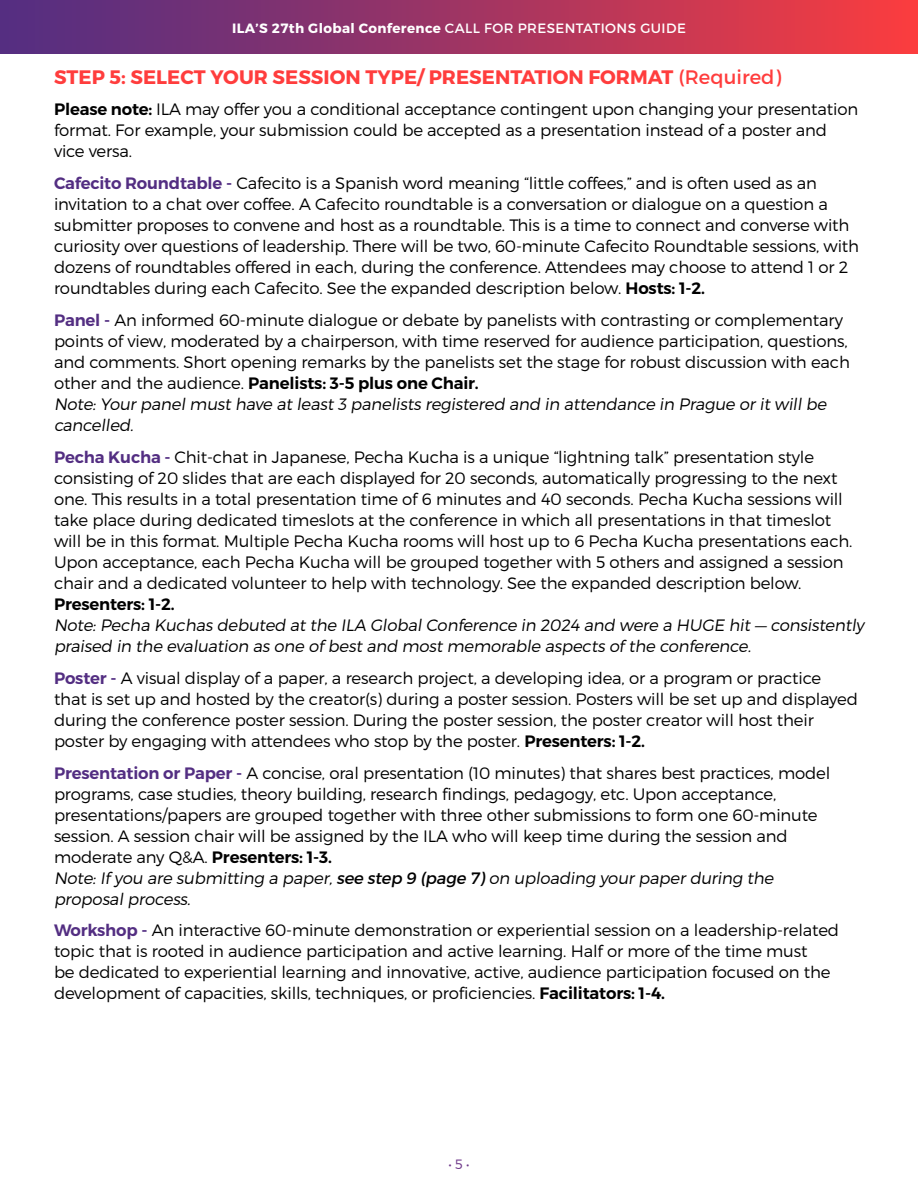
<style>
.page{position:relative;width:918px;height:1188px;background:#fff}
.page>*{position:absolute;margin:0;border:0;box-sizing:border-box;transform-origin:0 0}
.t1{font:19.5px "Trueno Bd";color:#ff3d3d}
.t2{font:16.5px/21px "Trueno Lt";letter-spacing:-.01em;color:#000}
.t3{font:16.5px/21px "Trueno Lt It";letter-spacing:-.01em;color:#000}
.t4{font:16.5px "Trueno S Bd";letter-spacing:-.01em;color:#000}
.t5{font:13.5px "Trueno Bd";letter-spacing:.03em;color:#fff}
.t6{font:13.5px "Trueno Lt";color:#6e3889}
.s1{font-family:"Trueno Rg"}
.s2{font-family:"Trueno S Bd"}
.s3{font-family:"Trueno S Bd";color:#532e82}
.s4{font-family:"Trueno Lt"}
.s5{font-family:"Trueno Rg It"}
</style>
<div class="page">
<div style="left:0;top:0;width:918px;height:54px;background:linear-gradient(to right,#4d2d85,#f73c40)"></div>
<p class="t5" style="left:232px;top:19px;width:455px">ILA’S 27th Global Conference <span class="s1">CALL FOR PRESENTATIONS GUIDE</span></p>
<p class="t1" style="left:54px;top:65px;width:729px">STEP 5: SELECT YOUR SESSION TYPE/ PRESENTATION FORMAT <span class="s1">(Required)</span></p>
<p class="t2" style="left:54px;top:99px;width:806px"><span class="s2">Please note:</span> ILA may offer you a conditional acceptance contingent upon changing your presentation format. For example, your submission could be accepted as a presentation instead of a poster and vice versa.</p>
<p class="t2" style="left:54px;top:173px;width:807px"><span class="s3">Cafecito Roundtable -</span> Cafecito is a Spanish word meaning “little coffees,” and is often used as an invitation to a chat over coffee. A Cafecito roundtable is a conversation or dialogue on a question a submitter proposes to convene and host as a roundtable. This is a time to connect and converse with curiosity over questions of leadership. There will be two, 60-minute Cafecito Roundtable sessions, with dozens of roundtables offered in each, during the conference. Attendees may choose to attend 1 or 2 roundtables during each Cafecito. See the expanded description below. <span class="s2">Hosts: 1-2.</span></p>
<p class="t2" style="left:54px;top:309px;width:797px"><span class="s3">Panel -</span> An informed 60-minute dialogue or debate by panelists with contrasting or complementary points of view, moderated by a chairperson, with time reserved for audience participation, questions, and comments. Short opening remarks by the panelists set the stage for robust discussion with each</p>
<p class="t4" style="left:54px;top:373px;width:426px"><span class="s4">other and the audience.</span> Panelists: 3-5 plus one Chair.</p>
<p class="t3" style="left:54px;top:393px;width:774px">Note: Your panel must have at least 3 panelists registered and in attendance in Prague or it will be cancelled.</p>
<p class="t2" style="left:54px;top:446px;width:800px"><span class="s3">Pecha Kucha -</span> Chit-chat in Japanese, Pecha Kucha is a unique “lightning talk” presentation style consisting of 20 slides that are each displayed for 20 seconds, automatically progressing to the next one. This results in a total presentation time of 6 minutes and 40 seconds. Pecha Kucha sessions will take place during dedicated timeslots at the conference in which all presentations in that timeslot will be in this format. Multiple Pecha Kucha rooms will host up to 6 Pecha Kucha presentations each.<br>Upon acceptance, each Pecha Kucha will be grouped together with 5 others and assigned a session chair and a dedicated volunteer to help with technology. See the expanded description below.</p>
<p class="t4" style="left:54px;top:594px;width:122px">Presenters: 1-2.</p>
<p class="t3" style="left:54px;top:614px;width:812px">Note: Pecha Kuchas debuted at the ILA Global Conference in 2024 and were a HUGE hit — consistently praised in the evaluation as one of best and most memorable aspects of the conference.</p>
<p class="t2" style="left:54px;top:667px;width:805px"><span class="s3">Poster -</span> A visual display of a paper, a research project, a developing idea, or a program or practice that is set up and hosted by the creator(s) during a poster session. Posters will be set up and displayed during the conference poster session. During the poster session, the poster creator will host their poster by engaging with attendees who stop by the poster. <span class="s2">Presenters: 1-2.</span></p>
<p class="t2" style="left:54px;top:762px;width:778px"><span class="s3">Presentation or Paper -</span> A concise, oral presentation (10 minutes) that shares best practices, model programs, case studies, theory building, research findings, pedagogy, etc. Upon acceptance, presentations/papers are grouped together with three other submissions to form one 60-minute session. A session chair will be assigned by the ILA who will keep time during the session and moderate any Q&amp;A. <span class="s2">Presenters: 1-3.</span></p>
<p class="t3" style="left:54px;top:867px;width:721px">Note: If you are submitting a paper, <span class="s5">see step 9 (page 7)</span> on uploading your paper during the proposal process.</p>
<p class="t2" style="left:54px;top:920px;width:787px"><span class="s3">Workshop -</span> An interactive 60-minute demonstration or experiential session on a leadership-related topic that is rooted in audience participation and active learning. Half or more of the time must<br>be dedicated to experiential learning and innovative, active, audience participation focused on the development of capacities, skills, techniques, or proficiencies. <span class="s2">Facilitators: 1-4.</span></p>
<p class="t6" style="left:448px;top:1156px;width:23px">• 5 •</p>
</div>
